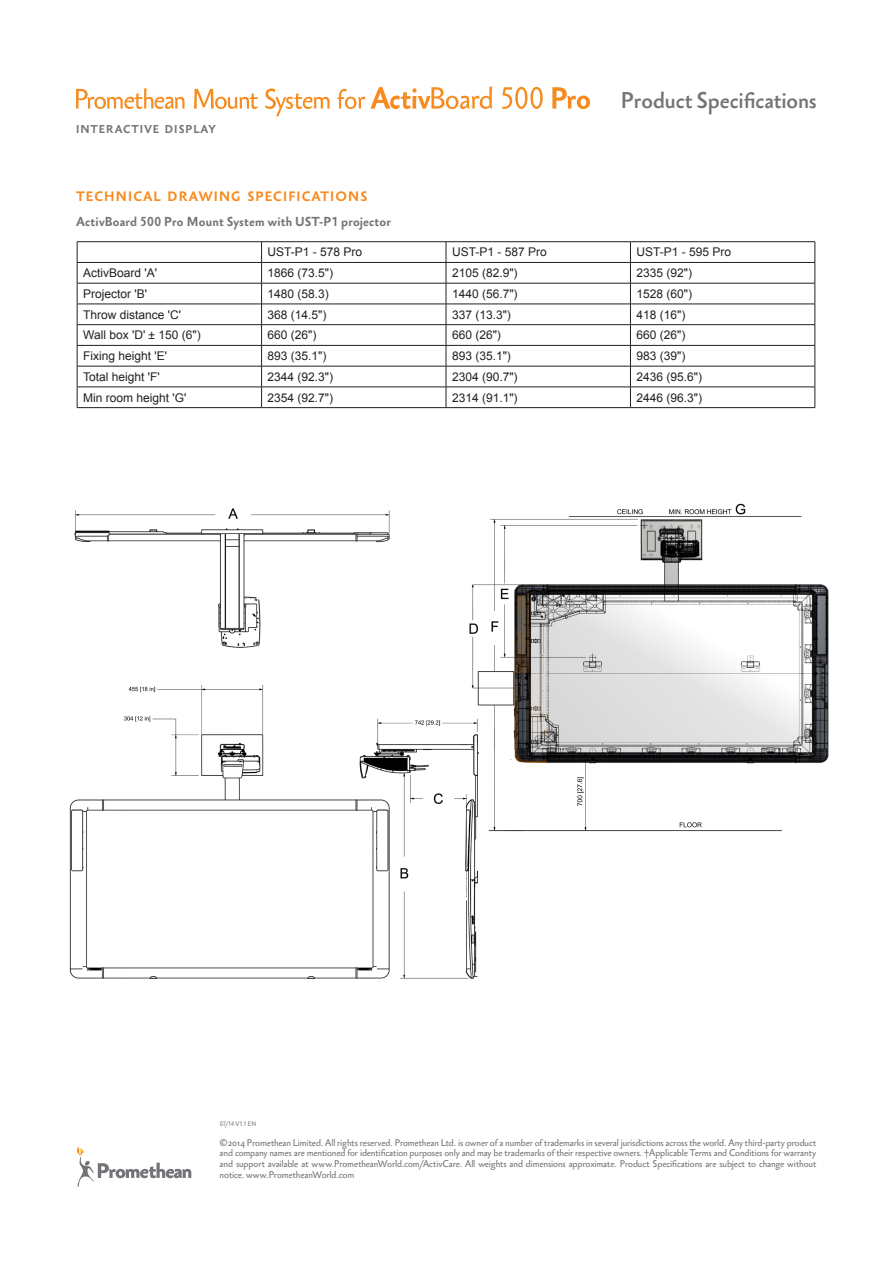
<style>
.page{position:relative;width:893px;height:1263px;background:#fff}
.page>*{position:absolute;margin:0;border:0;box-sizing:border-box;transform-origin:0 0}
.t1{font:21px "Sebastian Medium UCF";color:#727477}
.t2{font:700 12.6px "Sebastian Text UCF";letter-spacing:.09em;color:#f68b1f}
.t3{font:12px "Arial";color:#231f20}
.t4{font:700 12px "Sebastian Text UCF";letter-spacing:.02em;color:#727477}
.Smaller_Product_Titl{font:700 10.5px "Sebastian Text UCF";letter-spacing:.105em;color:#727477}
.t5{font:9px/10.8px "Sebastian Text";letter-spacing:-.01em;color:#727477;text-align:justify}
.t6{font:6px "Sebastian Text UCF";letter-spacing:-.01em;color:#727477;scale:.96 1}
</style>
<div class="page">
<svg style="left:77px;top:1146px;width:114px;height:41px"></svg>
<img style="left:69px;top:503px;width:760px;height:476px">
<hr style="left:77px;top:241px;width:185px;height:1px;background:#231f20">
<hr style="left:262px;top:241px;width:184px;height:1px;background:#231f20">
<hr style="left:446px;top:241px;width:184px;height:1px;background:#231f20">
<hr style="left:630px;top:241px;width:185px;height:1px;background:#231f20">
<hr style="left:77px;top:262px;width:185px;height:1px;background:#231f20">
<hr style="left:262px;top:262px;width:184px;height:1px;background:#231f20">
<hr style="left:446px;top:262px;width:184px;height:1px;background:#231f20">
<hr style="left:630px;top:262px;width:185px;height:1px;background:#231f20">
<hr style="left:77px;top:283px;width:185px;height:1px;background:#231f20">
<hr style="left:262px;top:283px;width:184px;height:1px;background:#231f20">
<hr style="left:446px;top:283px;width:184px;height:1px;background:#231f20">
<hr style="left:630px;top:283px;width:185px;height:1px;background:#231f20">
<hr style="left:77px;top:304px;width:185px;height:1px;background:#231f20">
<hr style="left:262px;top:304px;width:184px;height:1px;background:#231f20">
<hr style="left:446px;top:304px;width:184px;height:1px;background:#231f20">
<hr style="left:630px;top:304px;width:185px;height:1px;background:#231f20">
<hr style="left:77px;top:324px;width:185px;height:1px;background:#231f20">
<hr style="left:262px;top:324px;width:184px;height:1px;background:#231f20">
<hr style="left:446px;top:324px;width:184px;height:1px;background:#231f20">
<hr style="left:630px;top:324px;width:185px;height:1px;background:#231f20">
<hr style="left:77px;top:345px;width:185px;height:1px;background:#231f20">
<hr style="left:262px;top:345px;width:184px;height:1px;background:#231f20">
<hr style="left:446px;top:345px;width:184px;height:1px;background:#231f20">
<hr style="left:630px;top:345px;width:185px;height:1px;background:#231f20">
<hr style="left:77px;top:366px;width:185px;height:1px;background:#231f20">
<hr style="left:262px;top:366px;width:184px;height:1px;background:#231f20">
<hr style="left:446px;top:366px;width:184px;height:1px;background:#231f20">
<hr style="left:630px;top:366px;width:185px;height:1px;background:#231f20">
<hr style="left:77px;top:387px;width:185px;height:1px;background:#231f20">
<svg style="left:77px;top:242px;width:1px;height:165px"></svg>
<hr style="left:262px;top:387px;width:184px;height:1px;background:#231f20">
<svg style="left:261px;top:242px;width:1px;height:165px"></svg>
<hr style="left:446px;top:387px;width:184px;height:1px;background:#231f20">
<svg style="left:446px;top:242px;width:1px;height:165px"></svg>
<hr style="left:630px;top:387px;width:185px;height:1px;background:#231f20">
<svg style="left:630px;top:242px;width:1px;height:165px"></svg>
<svg style="left:815px;top:242px;width:1px;height:165px"></svg>
<hr style="left:77px;top:407px;width:185px;height:1px;background:#231f20">
<hr style="left:262px;top:407px;width:184px;height:1px;background:#231f20">
<hr style="left:446px;top:407px;width:184px;height:1px;background:#231f20">
<hr style="left:630px;top:407px;width:185px;height:1px;background:#231f20">
<svg style="left:76px;top:87px;width:514px;height:29px"></svg>
<p class="Smaller_Product_Titl" style="left:76px;top:122px;width:141px">INTERACTIVE DISPLAY</p>
<p class="t2" style="left:77px;top:188px;width:292px">TECHNICAL DRAWING SPECIFICATIONS</p>
<p class="t4" style="left:77px;top:214px;width:316px">ActivBoard 500 Pro Mount System with UST-P1 projector</p>
<h1 class="t1" style="left:621px;top:87px;width:197px">Product Specifications</h1>
<p class="t3" style="left:268px;top:244px;width:96px">UST-P1 - 578 Pro</p>
<p class="t3" style="left:452px;top:244px;width:96px">UST-P1 - 587 Pro</p>
<p class="t3" style="left:636px;top:244px;width:96px">UST-P1 - 595 Pro</p>
<p class="t3" style="left:83px;top:265px;width:75px">ActivBoard 'A'</p>
<p class="t3" style="left:268px;top:265px;width:67px">1866 (73.5")</p>
<p class="t3" style="left:452px;top:265px;width:67px">2105 (82.9")</p>
<p class="t3" style="left:636px;top:265px;width:57px">2335 (92")</p>
<p class="t3" style="left:83px;top:286px;width:65px">Projector 'B'</p>
<p class="t3" style="left:268px;top:286px;width:63px">1480 (58.3)</p>
<p class="t3" style="left:452px;top:286px;width:67px">1440 (56.7")</p>
<p class="t3" style="left:636px;top:286px;width:57px">1528 (60")</p>
<p class="t3" style="left:83px;top:307px;width:99px">Throw distance 'C'</p>
<p class="t3" style="left:268px;top:307px;width:60px">368 (14.5")</p>
<p class="t3" style="left:452px;top:307px;width:60px">337 (13.3")</p>
<p class="t3" style="left:636px;top:307px;width:50px">418 (16")</p>
<p class="t3" style="left:83px;top:327px;width:119px">Wall box 'D' ± 150 (6")</p>
<p class="t3" style="left:268px;top:327px;width:50px">660 (26")</p>
<p class="t3" style="left:452px;top:327px;width:50px">660 (26")</p>
<p class="t3" style="left:636px;top:327px;width:50px">660 (26")</p>
<p class="t3" style="left:83px;top:348px;width:85px">Fixing height 'E'</p>
<p class="t3" style="left:268px;top:348px;width:60px">893 (35.1")</p>
<p class="t3" style="left:452px;top:348px;width:60px">893 (35.1")</p>
<p class="t3" style="left:636px;top:348px;width:50px">983 (39")</p>
<p class="t3" style="left:83px;top:369px;width:78px">Total height 'F'</p>
<p class="t3" style="left:268px;top:369px;width:67px">2344 (92.3")</p>
<p class="t3" style="left:452px;top:369px;width:67px">2304 (90.7")</p>
<p class="t3" style="left:636px;top:369px;width:67px">2436 (95.6")</p>
<p class="t3" style="left:83px;top:390px;width:105px">Min room height 'G'</p>
<p class="t3" style="left:268px;top:390px;width:67px">2354 (92.7")</p>
<p class="t3" style="left:452px;top:390px;width:67px">2314 (91.1")</p>
<p class="t3" style="left:636px;top:390px;width:67px">2446 (96.3")</p>
<p class="t6" style="left:220px;top:1120px;width:40px">07/14 V1.1 EN</p>
<p class="t5" style="left:220px;top:1137px;width:598px">©2014 Promethean Limited. All rights reserved. Promethean Ltd. is owner of a number of trademarks in several jurisdictions across the world. Any third-party product and company names are mentioned for identification purposes only and may be trademarks of their respective owners. †Applicable Terms and Conditions for warranty and support available at www.PrometheanWorld.com/ActivCare. All weights and dimensions approximate. Product Specifications are subject to change without notice. www.PrometheanWorld.com</p>
</div>
